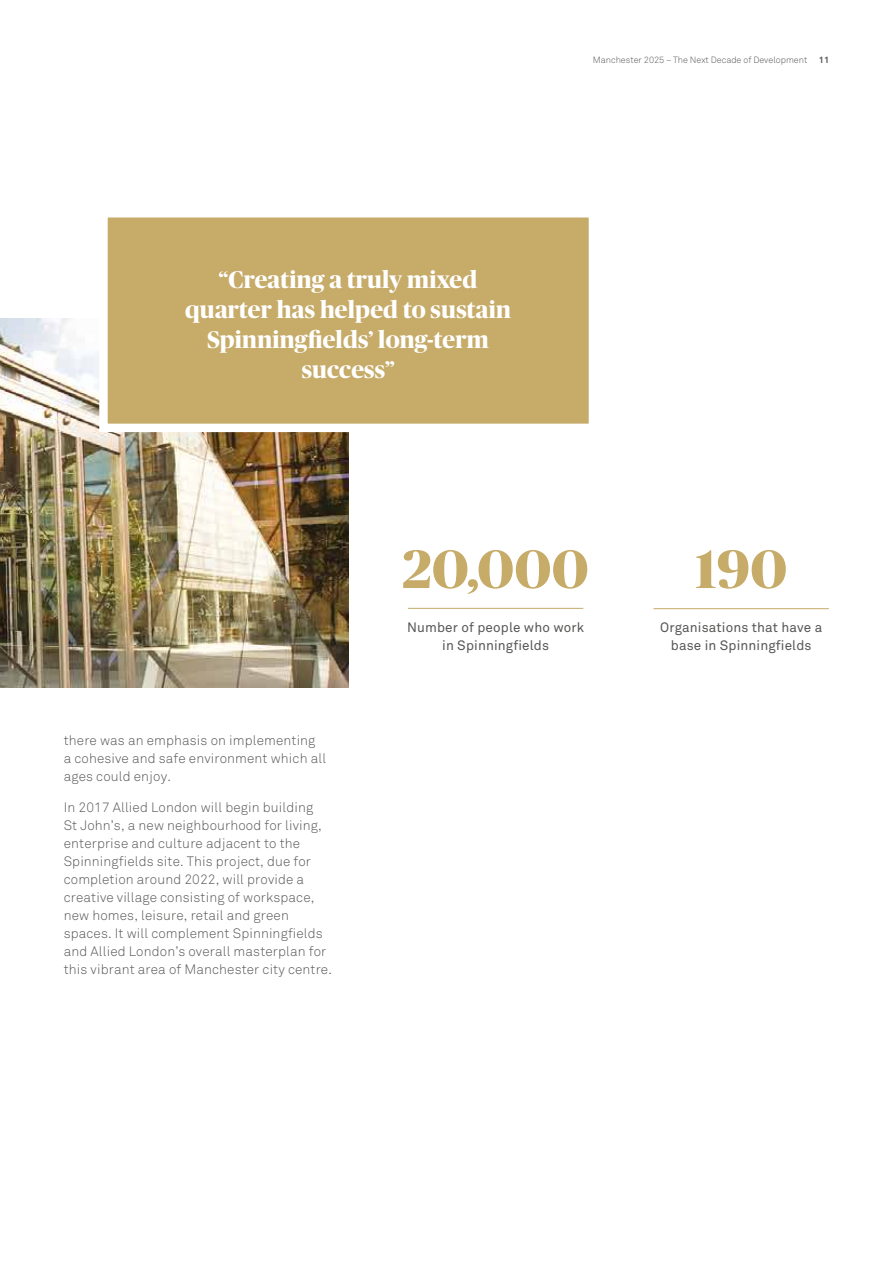
<style>
.page{position:relative;width:893px;height:1263px;background:#fff}
.page>*{position:absolute;margin:0;border:0;box-sizing:border-box;transform-origin:0 0}
.t1{font:700 54px "Publico Banner";letter-spacing:.01em;color:#c6ab69}
.t2{font:700 24px/30px "Publico Banner";letter-spacing:.01em;color:#fff;text-align:center}
.t3{font:300 13.5px/18px "Akkurat";letter-spacing:.01em;color:#575756}
.t4{font:13.5px/18px "Akkurat";letter-spacing:.01em;color:#575756;text-align:center}
.t5{font:300 9px "Akkurat";color:#575756}
.t6{font:700 9px "Akkurat";color:#575756}
</style>
<div class="page">
<img style="left:0;top:318px;width:348px;height:369px">
<svg style="left:98px;top:217px;width:491px;height:216px;background:#c9b072"></svg>
<hr style="left:408px;top:608px;width:175px;height:1px;background:#c6ab69">
<hr style="left:653px;top:608px;width:176px;height:1px;background:#c6ab69">
<h2 class="t2" style="left:185px;top:263px;width:327px">“Creating a truly mixed quarter has helped to sustain<br>Spinningfields’ long-term success”</h2>
<p class="t5" style="left:593px;top:55px;width:216px">Manchester 2025 – The Next Decade of Development</p>
<p class="t6" style="left:819px;top:54px;width:12px">11</p>
<p class="t3" style="left:64px;top:732px;width:264px">there was an emphasis on implementing a cohesive and safe environment which all ages could enjoy.</p>
<p class="t3" style="left:64px;top:798px;width:270px">In 2017 Allied London will begin building<br>St John’s, a new neighbourhood for living, enterprise and culture adjacent to the Spinningfields site. This project, due for completion around 2022, will provide a creative village consisting of workspace, new homes, leisure, retail and green spaces. It will complement Spinningfields and Allied London’s overall masterplan for this vibrant area of Manchester city centre.</p>
<h1 class="t1" style="left:403px;top:531px;width:187px">20,000</h1>
<p class="t4" style="left:407px;top:618px;width:179px">Number of people who work in Spinningfields</p>
<h1 class="t1" style="left:695px;top:531px;width:93px">190</h1>
<p class="t4" style="left:660px;top:618px;width:164px">Organisations that have a base in Spinningfields</p>
</div>
